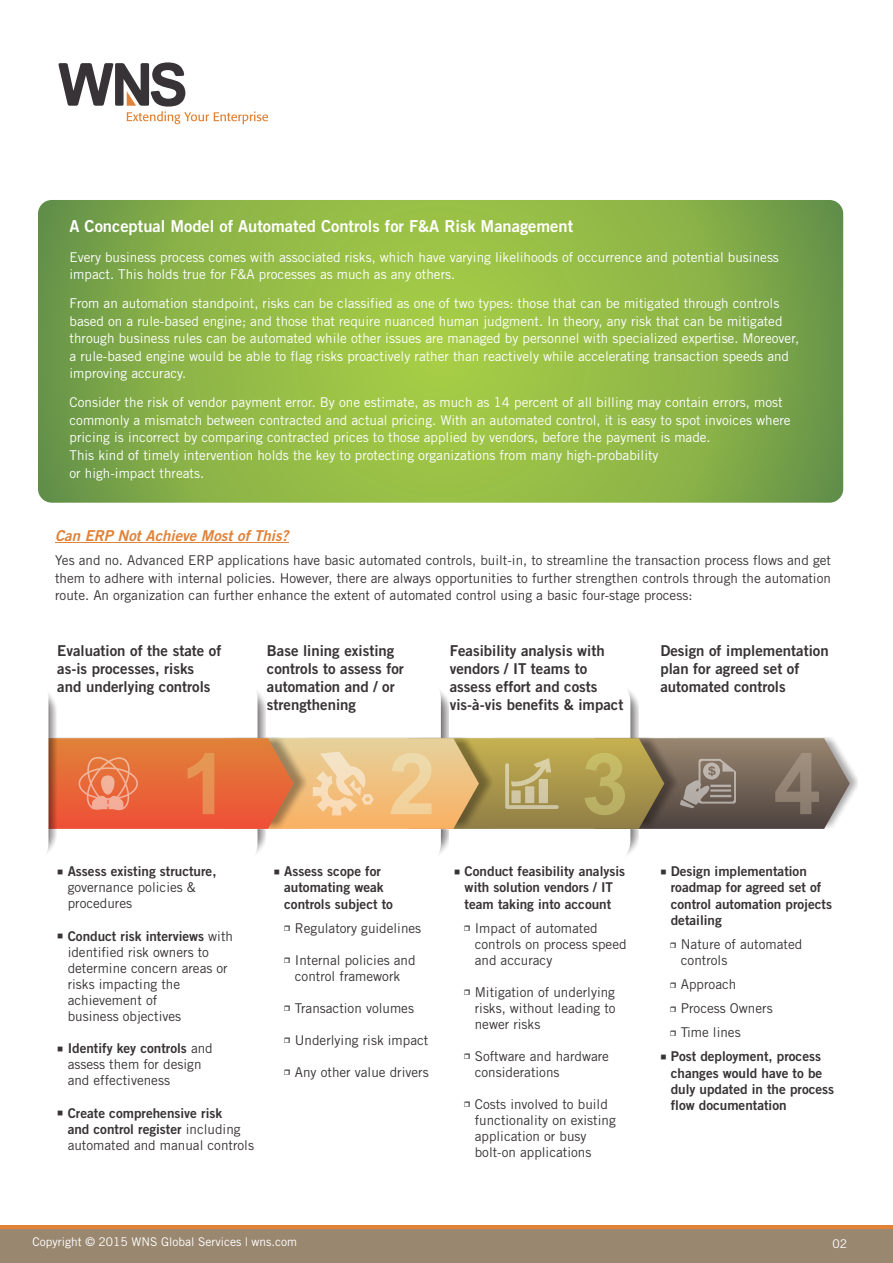
<style>
.page{position:relative;width:893px;height:1263px;background:#fff}
.page>*{position:absolute;margin:0;border:0;box-sizing:border-box;transform-origin:0 0}
.t1{font:700 85.2px "Arial";color:rgb(232 186 112/.5)}
.t2{font:700 85.2px "Arial";color:rgb(240 235 199/.5)}
.t3{font:700 85.2px "Arial";color:rgb(214 214 130/.5)}
.t4{font:700 85.2px "Arial";color:rgb(184 168 150/.5)}
.t5{font:16.5px "Trade Gothic Bold Two";color:#fff}
.t6{font:15px/18.1px "Trade Gothic Bold Two";color:#383336}
.t7{font:italic 15px "Trade Gothic Bold Two";color:#e08238}
.t8{font:13.5px/17.5px "Trade Gothic";color:#fff}
.t9{font:13.5px/16px "Trade Gothic";color:#383336}
.t10{font:13.5px/16.4px "Trade Gothic Bold Two";color:#383336}
.t11{font:12px "Trade Gothic";color:#fff}
.t12{font:8.25px "Wingdings";color:#383336}
.s1{font-family:"Trade Gothic"}
</style>
<div class="page">
<div style="left:596px;top:737px;width:262px;height:92px;background:#383336;opacity:.42"></div>
<div style="left:585px;top:686px;width:53px;height:173px;background:#383336;opacity:.8"></div>
<div style="left:578px;top:676px;width:52px;height:190px;background:#fff;border-radius:26px"></div>
<div style="left:396px;top:686px;width:53px;height:173px;background:#383336;opacity:.8"></div>
<div style="left:374px;top:676px;width:67px;height:190px;background:#fff;border-radius:23px"></div>
<div style="left:212px;top:686px;width:53px;height:173px;background:#383336;opacity:.8"></div>
<div style="left:198px;top:676px;width:60px;height:190px;background:#fff;border-radius:23px"></div>
<svg style="left:56px;top:738px;width:794px;height:91px;background:#c08b5b"></svg>
<svg style="left:58px;top:62px;width:210px;height:62px"></svg>
<hr style="left:55px;top:542px;width:233px;height:1px;background:#e08238">
<div style="left:13px;top:686px;width:43px;height:173px;background:#383336;opacity:.8"></div>
<div style="left:3px;top:676px;width:45px;height:190px;background:#fff;border-radius:23px"></div>
<div style="left:0;top:1225px;width:893px;height:38px;background:#998770"></div>
<svg style="left:38px;top:200px;width:805px;height:303px;background:#8cb447"></svg>
<hr style="left:0;top:1225px;width:893px;height:4px;background:#e08238">
<p class="t5" style="left:70px;top:219px;width:505px">A Conceptual Model of Automated Controls for F&amp;A Risk Management</p>
<p class="t8" style="left:70px;top:249px;width:711px">Every business process comes with associated risks, which have varying likelihoods of occurrence and potential business impact. This holds true for F&amp;A processes as much as any others.</p>
<p class="t8" style="left:70px;top:296px;width:731px">From an automation standpoint, risks can be classified as one of two types: those that can be mitigated through controls based on a rule-based engine; and those that require nuanced human judgment. In theory, any risk that can be mitigated through business rules can be automated while other issues are managed by personnel with specialized expertise. Moreover, a rule-based engine would be able to flag risks proactively rather than reactively while accelerating transaction speeds and improving accuracy.</p>
<p class="t8" style="left:70px;top:395px;width:723px">Consider the risk of vendor payment error. By one estimate, as much as 14 percent of all billing may contain errors, most commonly a mismatch between contracted and actual pricing. With an automated control, it is easy to spot invoices where pricing is incorrect by comparing contracted prices to those applied by vendors, before the payment is made.<br>This kind of timely intervention holds the key to protecting organizations from many high-probability<br>or high-impact threats.</p>
<p class="t7" style="left:55px;top:529px;width:235px">Can ERP Not Achieve Most of This?</p>
<p class="t9" style="left:55px;top:553px;width:777px;line-height:17.5px;text-align:justify">Yes and no. Advanced ERP applications have basic automated controls, built-in, to streamline the transaction process flows and get them to adhere with internal policies. However, there are always opportunities to further strengthen controls through the automation route. An organization can further enhance the extent of automated control using a basic four-stage process:</p>
<p class="t6" style="left:57px;top:643px;width:166px">Evaluation of the state of as-is processes, risks and underlying controls</p>
<p class="t6" style="left:267px;top:643px;width:139px">Base lining existing controls to assess for automation and / or strengthening</p>
<p class="t6" style="left:450px;top:643px;width:175px">Feasibility analysis with vendors / IT teams to assess effort and costs vis-à-vis benefits &amp; impact</p>
<p class="t6" style="left:660px;top:643px;width:170px">Design of implementation plan for agreed set of automated controls</p>
<h1 class="t1" style="left:181px;top:752px;width:49px">1</h1>
<h1 class="t2" style="left:388px;top:752px;width:49px">2</h1>
<h1 class="t3" style="left:581px;top:752px;width:49px">3</h1>
<h1 class="t4" style="left:774px;top:752px;width:49px">4</h1>
<p class="t10" style="left:284px;top:864px;width:98px">Assess scope for</p>
<p class="t10" style="left:68px;top:864px;width:150px">Assess existing structure,</p>
<p class="t12" style="left:274px;top:868px;width:8px">■</p>
<p class="t12" style="left:57px;top:868px;width:8px">■</p>
<p class="t10" style="left:465px;top:864px;width:162px">Conduct feasibility analysis</p>
<p class="t12" style="left:454px;top:868px;width:8px">■</p>
<p class="t9" style="left:68px;top:881px;width:130px">governance policies &amp; procedures</p>
<p class="t10" style="left:57px;top:929px;width:177px">■ Conduct risk interviews <span class="s1">with</span></p>
<p class="t9" style="left:68px;top:945px;width:162px">identified risk owners to determine concern areas or risks impacting the achievement of<br>business objectives</p>
<p class="t10" style="left:57px;top:1041px;width:157px">■ Identify key controls <span class="s1">and</span></p>
<p class="t9" style="left:68px;top:1057px;width:135px">assess them for design and effectiveness</p>
<p class="t10" style="left:68px;top:1106px;width:174px;text-indent:-10px">■ Create comprehensive risk and control register <span class="s1">including</span></p>
<p class="t9" style="left:68px;top:1138px;width:188px">automated and manual controls</p>
<p class="t10" style="left:284px;top:881px;width:110px">automating weak controls subject to</p>
<p class="t9" style="left:295px;top:921px;width:128px">Regulatory guidelines</p>
<p class="t9" style="left:295px;top:953px;width:122px">Internal policies and control framework</p>
<p class="t9" style="left:295px;top:1001px;width:121px">Transaction volumes</p>
<p class="t9" style="left:295px;top:1033px;width:135px">Underlying risk impact</p>
<p class="t9" style="left:295px;top:1065px;width:135px">Any other value drivers</p>
<p class="t10" style="left:465px;top:881px;width:150px">with solution vendors / IT team taking into account</p>
<p class="t9" style="left:475px;top:937px;width:153px">controls on process speed and accuracy</p>
<p class="t9" style="left:475px;top:985px;width:142px;text-align:justify">Mitigation of underlying risks, without leading to newer risks</p>
<p class="t9" style="left:475px;top:1049px;width:136px">Software and hardware considerations</p>
<p class="t9" style="left:475px;top:1097px;width:142px">Costs involved to build functionality on existing application or busy bolt-on applications</p>
<p class="t9" style="left:475px;top:921px;width:124px">Impact of automated</p>
<p class="t10" style="left:671px;top:864px;width:163px;text-indent:-10px">■ Design implementation roadmap for agreed set of control automation projects detailing</p>
<p class="t9" style="left:681px;top:937px;width:123px">Nature of automated controls</p>
<p class="t9" style="left:681px;top:973px;width:93px;line-height:24px">Approach<br>Process Owners<br>Time lines</p>
<p class="t10" style="left:671px;top:1049px;width:165px;text-indent:-10px">■ Post deployment, process changes would have to be duly updated in the process flow documentation</p>
<p class="t11" style="left:32px;top:1237px;width:266px">Copyright © 2015 WNS Global Services | wns.com</p>
<p class="t11" style="left:39px;top:1237px;width:266px">Copyright © 2010 WNS Global Services | wns.com</p>
<p class="t11" style="left:832px;top:1239px;width:16px">02</p>
</div>
